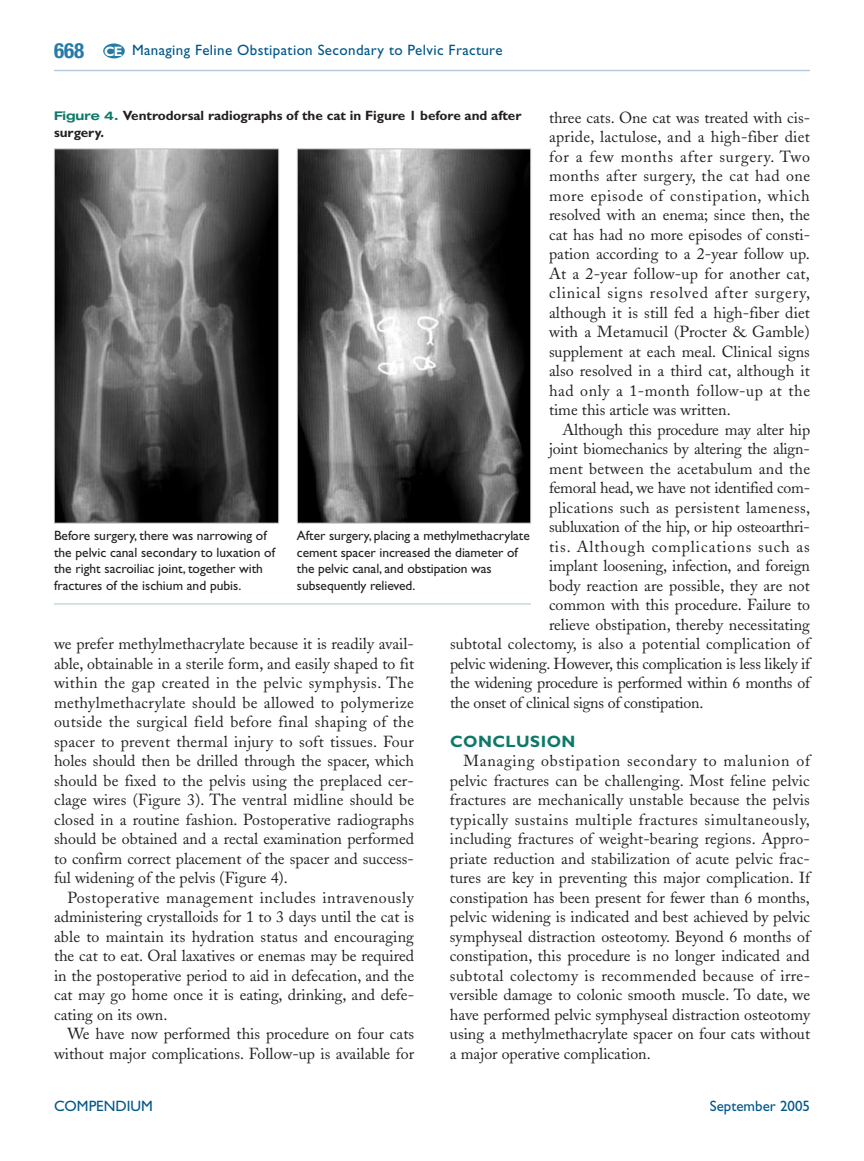
<style>
.page{position:relative;width:864px;height:1161px;background:#fff}
.page>*{position:absolute;margin:0;border:0;box-sizing:border-box;transform-origin:0 0}
.t1{font:700 16.5px "Gill Sans";letter-spacing:.03em;color:#0e7968}
.t2{font:15.9px/19.5px "Adobe Caslon";color:#231f20;text-align:justify}
.t3{font:15.9px "Adobe Caslon";letter-spacing:.025em;color:#231f20}
.t4{font:15.9px "Adobe Caslon";letter-spacing:.06em;color:#231f20}
.t5{font:15.9px "Adobe Caslon";letter-spacing:.02em;color:#231f20}
.t6{font:15px "Gill Sans";letter-spacing:.025em;color:#005789}
.t7{font:15px "Gill Sans";color:#005789}
.t8{font:13.5px/16.5px "Gill Sans";letter-spacing:-.005em;color:#231f20}
.t9{font:700 13.5px/16.5px "Gill Sans";color:#231f20}
.s1{font-family:"Helvetica Neue";font-weight:700;font-stretch:condensed;font-size:21px;color:#277aa7}
.s2{font-weight:700;font-size:13.65px;color:#fff}
.s3{font-family:"Helvetica Neue";font-stretch:expanded;font-size:12px;color:#0e7968}
</style>
<div class="page">
<hr style="left:54px;top:70px;width:756px;height:1px;background:#b8cce0">
<div style="left:103px;top:44px;width:22px;height:14px;background:#277aa7;border-radius:50%"></div>
<img style="left:299px;top:150px;width:230px;height:372px">
<div style="left:297px;top:148px;width:234px;height:376px;border:1px solid #bcbdc0"></div>
<img style="left:56px;top:150px;width:221px;height:372px">
<div style="left:54px;top:148px;width:225px;height:376px;border:1px solid #bcbdc0"></div>
<hr style="left:54px;top:603px;width:477px;height:2px;background:#c7dbd7">
<p class="t6" style="left:54px;top:44px;width:450px"><span class="s1">668</span> <span class="s2">CE</span> Managing Feline Obstipation Secondary to Pelvic Fracture</p>
<p class="t9" style="left:54px;top:109px;width:469px"><span class="s3">Figure 4.</span> Ventrodorsal radiographs of the cat in Figure 1 before and after surgery.</p>
<p class="t2" style="left:549px;top:110px;width:263px">three cats. One cat was treated with cis&shy;apride, lactulose, and a high-fiber diet for a few months after surgery. Two months after surgery, the cat had one more episode of constipation, which resolved with an enema; since then, the cat has had no more episodes of consti&shy;pation according to a 2-year follow up.<br>At a 2-year follow-up for another cat, clinical signs resolved after surgery, although it is still fed a high-fiber diet with a Metamucil (Procter &amp; Gamble) supplement at each meal. Clinical signs also resolved in a third cat, although it had only a 1-month follow-up at the time this article was written.</p>
<p class="t2" style="left:563px;top:422px;width:249px">Although this procedure may alter hip</p>
<p class="t2" style="left:549px;top:441px;width:262px">joint biomechanics by altering the align-</p>
<p class="t5" style="left:549px;top:462px;width:263px">ment between the acetabulum and the</p>
<p class="t2" style="left:549px;top:480px;width:263px">femoral head, we have not identified com-</p>
<p class="t3" style="left:549px;top:501px;width:263px">plications such as persistent lameness,</p>
<p class="t2" style="left:549px;top:519px;width:263px">subluxation of the hip, or hip osteoarthri-</p>
<p class="t4" style="left:549px;top:540px;width:262px">tis. Although complications such as</p>
<p class="t2" style="left:549px;top:558px;width:263px">implant loosening, infection, and foreign</p>
<p class="t2" style="left:549px;top:578px;width:263px">body reaction are possible, they are not</p>
<p class="t2" style="left:549px;top:597px;width:262px">common with this procedure. Failure to</p>
<p class="t2" style="left:549px;top:617px;width:263px">relieve obstipation, thereby necessitating</p>
<p class="t2" style="left:450px;top:636px;width:362px">subtotal colectomy, is also a potential complication of</p>
<p class="t2" style="left:450px;top:656px;width:362px">pelvic widening. However, this complication is less likely if</p>
<p class="t2" style="left:450px;top:675px;width:362px">the widening procedure is performed within 6 months of</p>
<p class="t2" style="left:450px;top:695px;width:255px">the onset of clinical signs of constipation.</p>
<p class="t1" style="left:450px;top:735px;width:127px">CONCLUSION</p>
<p class="t2" style="left:450px;top:753px;width:362px;text-indent:14px">Managing obstipation secondary to malunion of pelvic fractures can be challenging. Most feline pelvic fractures are mechanically unstable because the pelvis typically sustains multiple fractures simultaneously, including fractures of weight-bearing regions. Appro&shy;priate reduction and stabilization of acute pelvic frac&shy;tures are key in preventing this major complication. If constipation has been present for fewer than 6 months, pelvic widening is indicated and best achieved by pelvic symphyseal distraction osteotomy. Beyond 6 months of constipation, this procedure is no longer indicated and subtotal colectomy is recommended because of irre&shy;versible damage to colonic smooth muscle. To date, we have performed pelvic symphyseal distraction osteotomy using a methylmethacrylate spacer on four cats without a major operative complication.</p>
<p class="t8" style="left:54px;top:529px;width:223px">Before surgery, there was narrowing of the pelvic canal secondary to luxation of the right sacroiliac joint, together with fractures of the ischium and pubis.</p>
<p class="t8" style="left:297px;top:529px;width:234px">After surgery, placing a methylmethacrylate cement spacer increased the diameter of the pelvic canal, and obstipation was subsequently relieved.</p>
<p class="t2" style="left:54px;top:636px;width:362px">we prefer methylmethacrylate because it is readily avail&shy;able, obtainable in a sterile form, and easily shaped to fit within the gap created in the pelvic symphysis. The methylmethacrylate should be allowed to polymerize outside the surgical field before final shaping of the spacer to prevent thermal injury to soft tissues. Four holes should then be drilled through the spacer, which should be fixed to the pelvis using the preplaced cer&shy;clage wires (Figure 3). The ventral midline should be closed in a routine fashion. Postoperative radiographs should be obtained and a rectal examination performed to confirm correct placement of the spacer and success&shy;ful widening of the pelvis (Figure 4).</p>
<p class="t2" style="left:54px;top:890px;width:362px;text-indent:14px">Postoperative management includes intravenously administering crystalloids for 1 to 3 days until the cat is able to maintain its hydration status and encouraging the cat to eat. Oral laxatives or enemas may be required in the postoperative period to aid in defecation, and the cat may go home once it is eating, drinking, and defe&shy;cating on its own.</p>
<p class="t2" style="left:54px;top:1026px;width:362px;text-align:right">We have now performed this procedure on four cats without major complications. Follow-up is available for</p>
<p class="t7" style="left:54px;top:1100px;width:100px">COMPENDIUM</p>
<p class="t7" style="left:710px;top:1100px;width:102px">September 2005</p>
</div>
